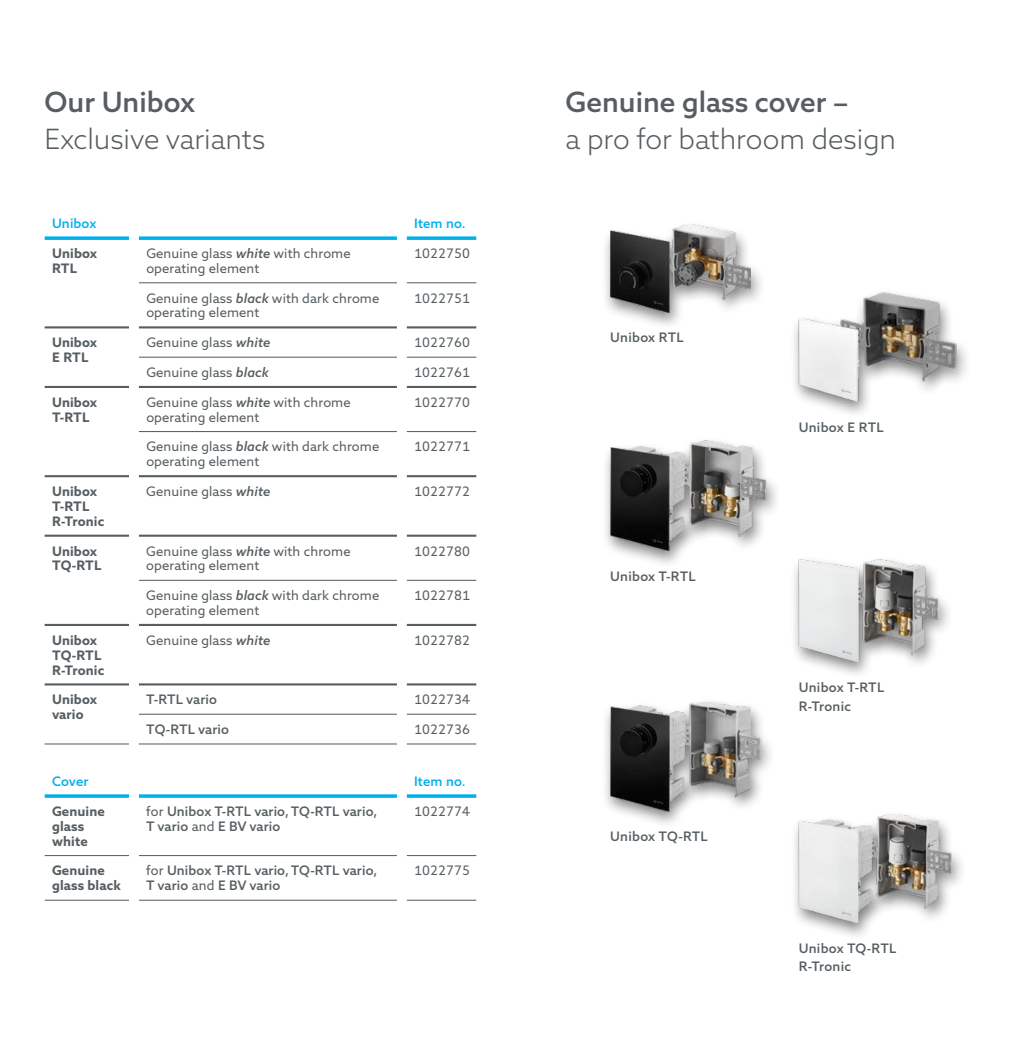
<style>
.page{position:relative;width:1032px;height:1042px;background:#fff}
.page>*{position:absolute;margin:0;border:0;box-sizing:border-box;transform-origin:0 0}
.t1{font:300 28px "Azo Sans 2";color:#575e62}
.t2{font:500 28px "Azo Sans 2";color:#575e62}
.t3{font:13.12px/14.9px "Azo Sans 2";letter-spacing:.01em;color:#575e62}
.t4{font:500 13.12px/18.6px "Azo Sans 2";letter-spacing:.01em;color:#575e62}
.t5{font:700 13.12px/14.9px "Azo Sans 2";letter-spacing:.01em;color:#575e62}
.t6{font:500 13.12px "Azo Sans 2";letter-spacing:.01em;color:#00b1eb}
.s1{font-weight:500;font-style:italic}
.s2{font-weight:400}
</style>
<div class="page">
<div style="left:601px;top:220px;width:165px;height:111px;background:#000;opacity:.5"></div>
<img style="left:610px;top:225px;width:140px;height:88px">
<div style="left:789px;top:287px;width:182px;height:132px;background:#000;opacity:.5"></div>
<img style="left:799px;top:291px;width:160px;height:111px">
<div style="left:601px;top:436px;width:180px;height:133px;background:#000;opacity:.5"></div>
<img style="left:610px;top:439px;width:160px;height:112px">
<div style="left:789px;top:555px;width:165px;height:125px;background:#000;opacity:.5"></div>
<img style="left:799px;top:558px;width:141px;height:104px">
<div style="left:601px;top:697px;width:174px;height:132px;background:#000;opacity:.5"></div>
<img style="left:610px;top:699px;width:162px;height:112px">
<div style="left:790px;top:810px;width:177px;height:131px;background:#000;opacity:.5"></div>
<img style="left:799px;top:811px;width:168px;height:112px">
<hr style="left:139px;top:744px;width:258px;height:1px;background:#575756">
<hr style="left:407px;top:744px;width:69px;height:1px;background:#575756">
<svg style="left:139px;top:236px;width:258px;height:4px"></svg>
<svg style="left:407px;top:236px;width:69px;height:4px"></svg>
<svg style="left:139px;top:794px;width:258px;height:4px"></svg>
<svg style="left:407px;top:794px;width:69px;height:4px"></svg>
<hr style="left:139px;top:282px;width:258px;height:1px;background:#575756">
<hr style="left:407px;top:282px;width:69px;height:1px;background:#575756">
<hr style="left:45px;top:855px;width:84px;height:1px;background:#575756">
<hr style="left:139px;top:855px;width:258px;height:1px;background:#575756">
<hr style="left:407px;top:855px;width:69px;height:1px;background:#575756">
<hr style="left:139px;top:326px;width:258px;height:2px;background:#575e62">
<hr style="left:139px;top:357px;width:258px;height:1px;background:#575756">
<hr style="left:139px;top:900px;width:258px;height:1px;background:#575756">
<hr style="left:407px;top:326px;width:69px;height:2px;background:#575e62">
<hr style="left:407px;top:357px;width:69px;height:1px;background:#575756">
<hr style="left:407px;top:900px;width:69px;height:1px;background:#575756">
<hr style="left:139px;top:386px;width:258px;height:2px;background:#575e62">
<hr style="left:139px;top:431px;width:258px;height:1px;background:#575756">
<hr style="left:407px;top:386px;width:69px;height:2px;background:#575e62">
<hr style="left:407px;top:431px;width:69px;height:1px;background:#575756">
<hr style="left:407px;top:475px;width:69px;height:2px;background:#575e62">
<hr style="left:139px;top:475px;width:258px;height:2px;background:#575e62">
<hr style="left:45px;top:386px;width:84px;height:2px;background:#575e62">
<hr style="left:45px;top:475px;width:84px;height:2px;background:#575e62">
<hr style="left:139px;top:535px;width:258px;height:2px;background:#575e62">
<hr style="left:139px;top:580px;width:258px;height:1px;background:#575756">
<hr style="left:407px;top:535px;width:69px;height:2px;background:#575e62">
<hr style="left:407px;top:580px;width:69px;height:1px;background:#575756">
<hr style="left:45px;top:535px;width:84px;height:2px;background:#575e62">
<hr style="left:45px;top:624px;width:84px;height:2px;background:#575e62">
<hr style="left:139px;top:624px;width:258px;height:2px;background:#575e62">
<hr style="left:407px;top:624px;width:69px;height:2px;background:#575e62">
<hr style="left:45px;top:683px;width:84px;height:2px;background:#575e62">
<hr style="left:45px;top:744px;width:84px;height:1px;background:#575756">
<hr style="left:139px;top:683px;width:258px;height:2px;background:#575e62">
<hr style="left:139px;top:714px;width:258px;height:1px;background:#575756">
<hr style="left:407px;top:683px;width:69px;height:2px;background:#575e62">
<hr style="left:407px;top:714px;width:69px;height:1px;background:#575756">
<hr style="left:45px;top:326px;width:84px;height:2px;background:#575e62">
<svg style="left:45px;top:236px;width:84px;height:4px"></svg>
<svg style="left:45px;top:794px;width:84px;height:4px"></svg>
<hr style="left:45px;top:900px;width:84px;height:1px;background:#575756">
<h1 class="t2" style="left:45px;top:85px;width:152px">Our Unibox</h1>
<h1 class="t1" style="left:45px;top:122px;width:222px">Exclusive variants</h1>
<p class="t6" style="left:52px;top:216px;width:46px">Unibox</p>
<p class="t6" style="left:414px;top:216px;width:53px">Item no.</p>
<p class="t5" style="left:52px;top:246px;width:47px">Unibox<br>RTL</p>
<p class="t3" style="left:146px;top:246px;width:206px">Genuine glass <span class="s1">white</span> with chrome operating element</p>
<p class="t3" style="left:414px;top:246px;width:57px">1022750</p>
<p class="t3" style="left:146px;top:291px;width:234px">Genuine glass <span class="s1">black</span> with dark chrome operating element</p>
<p class="t3" style="left:414px;top:291px;width:57px">1022751</p>
<p class="t5" style="left:52px;top:335px;width:47px">Unibox<br>E RTL</p>
<p class="t3" style="left:146px;top:335px;width:125px">Genuine glass <span class="s1">white</span></p>
<p class="t3" style="left:414px;top:335px;width:57px">1022760</p>
<p class="t3" style="left:146px;top:365px;width:124px">Genuine glass <span class="s1">black</span></p>
<p class="t3" style="left:414px;top:365px;width:57px">1022761</p>
<p class="t5" style="left:52px;top:395px;width:47px">Unibox<br>T-RTL</p>
<p class="t3" style="left:146px;top:395px;width:206px">Genuine glass <span class="s1">white</span> with chrome operating element</p>
<p class="t3" style="left:414px;top:395px;width:57px">1022770</p>
<p class="t3" style="left:146px;top:439px;width:234px">Genuine glass <span class="s1">black</span> with dark chrome operating element</p>
<p class="t3" style="left:414px;top:439px;width:57px">1022771</p>
<p class="t5" style="left:52px;top:484px;width:54px">Unibox<br>T-RTL<br>R-Tronic</p>
<p class="t3" style="left:146px;top:484px;width:125px">Genuine glass <span class="s1">white</span></p>
<p class="t3" style="left:414px;top:484px;width:57px">1022772</p>
<p class="t5" style="left:52px;top:543px;width:51px">Unibox<br>TQ-RTL</p>
<p class="t3" style="left:146px;top:543px;width:206px">Genuine glass <span class="s1">white</span> with chrome operating element</p>
<p class="t3" style="left:414px;top:543px;width:57px">1022780</p>
<p class="t3" style="left:146px;top:588px;width:234px">Genuine glass <span class="s1">black</span> with dark chrome operating element</p>
<p class="t3" style="left:414px;top:588px;width:57px">1022781</p>
<p class="t5" style="left:52px;top:633px;width:54px">Unibox<br>TQ-RTL<br>R-Tronic</p>
<p class="t3" style="left:146px;top:633px;width:125px">Genuine glass <span class="s1">white</span></p>
<p class="t3" style="left:414px;top:633px;width:57px">1022782</p>
<p class="t5" style="left:52px;top:692px;width:47px">Unibox vario</p>
<p class="t4" style="left:146px;top:690px;width:72px">T-RTL vario</p>
<p class="t3" style="left:414px;top:692px;width:57px">1022734</p>
<p class="t4" style="left:146px;top:720px;width:84px">TQ-RTL vario</p>
<p class="t3" style="left:414px;top:722px;width:57px">1022736</p>
<p class="t6" style="left:52px;top:773px;width:38px">Cover</p>
<p class="t6" style="left:414px;top:773px;width:53px">Item no.</p>
<p class="t5" style="left:52px;top:804px;width:54px">Genuine glass white</p>
<p class="t4" style="left:146px;top:804px;width:233px;line-height:14.9px"><span class="s2">for</span> Unibox T-RTL vario, TQ-RTL vario,<br>T vario <span class="s2">and</span> E BV vario</p>
<p class="t3" style="left:414px;top:804px;width:57px">1022774</p>
<p class="t5" style="left:52px;top:863px;width:70px">Genuine glass black</p>
<p class="t4" style="left:146px;top:863px;width:233px;line-height:14.9px"><span class="s2">for</span> Unibox T-RTL vario, TQ-RTL vario,<br>T vario <span class="s2">and</span> E BV vario</p>
<p class="t3" style="left:414px;top:863px;width:57px">1022775</p>
<h1 class="t2" style="left:566px;top:85px;width:284px">Genuine glass cover –</h1>
<h1 class="t1" style="left:566px;top:122px;width:332px">a pro for bathroom design</h1>
<p class="t4" style="left:610px;top:328px;width:75px">Unibox RTL</p>
<p class="t4" style="left:610px;top:567px;width:87px">Unibox T-RTL</p>
<p class="t4" style="left:610px;top:827px;width:99px">Unibox TQ-RTL</p>
<p class="t4" style="left:799px;top:418px;width:86px">Unibox E RTL</p>
<p class="t4" style="left:799px;top:678px;width:87px">Unibox T-RTL<br>R-Tronic</p>
<p class="t4" style="left:799px;top:939px;width:99px">Unibox TQ-RTL<br>R-Tronic</p>
</div>
